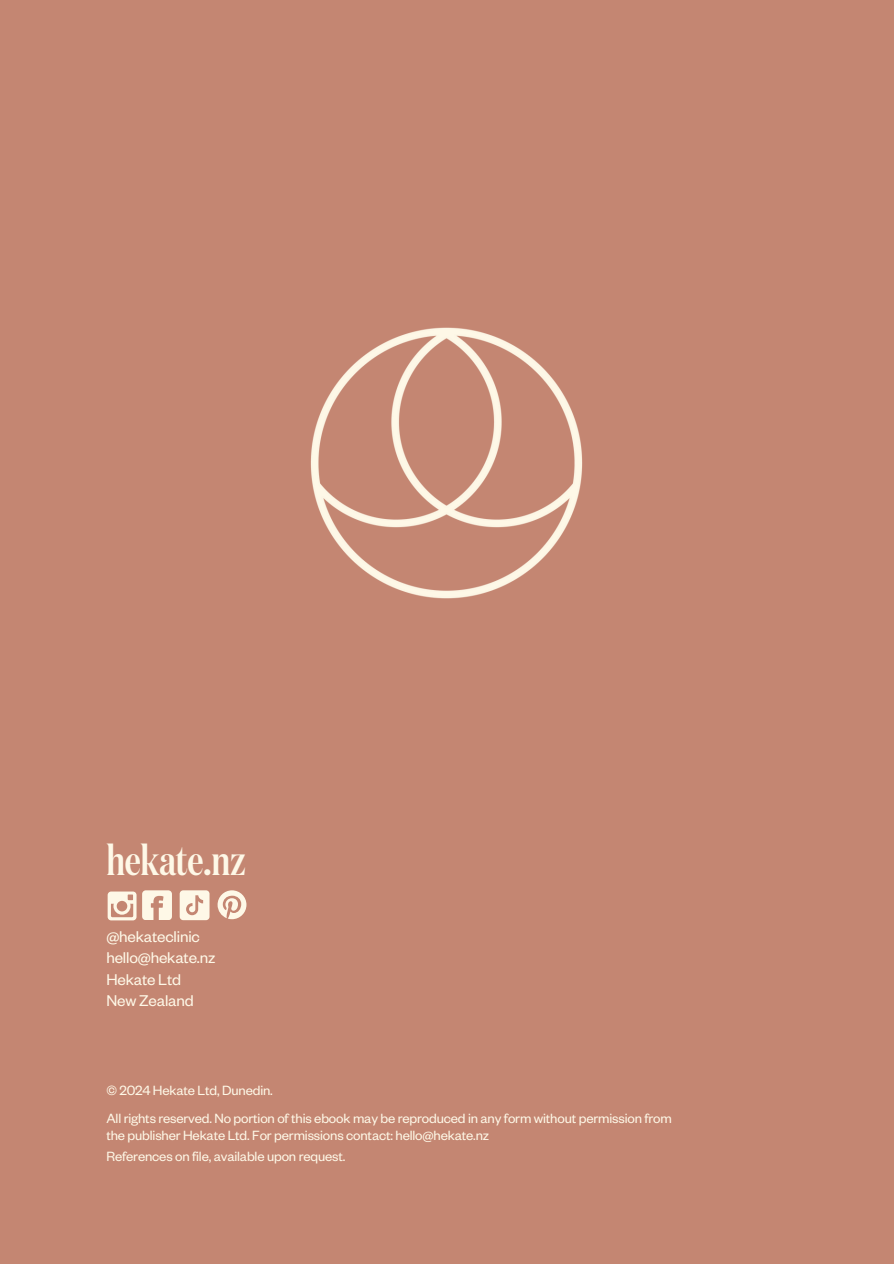
<style>
.page{position:relative;width:894px;height:1264px;background:#fff}
.page>*{position:absolute;margin:0;border:0;box-sizing:border-box;transform-origin:0 0}
.t1{font:500 42px "Domaine Display Cd";letter-spacing:-.01em;color:#fef8e7}
.t2{font:17.1px/21.3px "Founders Grotesk";letter-spacing:-.01em;color:#fef8e7}
.t3{font:14.7px/28.2px "Founders Grotesk";letter-spacing:-.01em;color:#fef8e7}
</style>
<div class="page">
<div style="left:0;top:0;width:893px;height:1263px;background:#c48672"></div>
<svg style="left:142px;top:890px;width:30px;height:30px"></svg>
<svg style="left:108px;top:891px;width:28px;height:29px"></svg>
<svg style="left:180px;top:890px;width:29px;height:30px"></svg>
<svg style="left:217px;top:890px;width:29px;height:29px"></svg>
<img style="left:310px;top:327px;width:273px;height:272px">
<h1 class="t1" style="left:106px;top:832px;width:141px">hekate.nz</h1>
<p class="t2" style="left:106px;top:929px;width:110px">@hekateclinic hello@hekate.nz<br>Hekate Ltd<br>New Zealand</p>
<p class="t3" style="left:106px;top:1078px;width:567px">© 2024 Hekate Ltd, Dunedin.<br>All rights reserved. No portion of this ebook may be reproduced in any form without permission from</p>
<p class="t3" style="left:106px;top:1127px;width:384px;line-height:21.3px">the publisher Hekate Ltd. For permissions contact: hello@hekate.nz<br>References on file, available upon request.</p>
</div>
